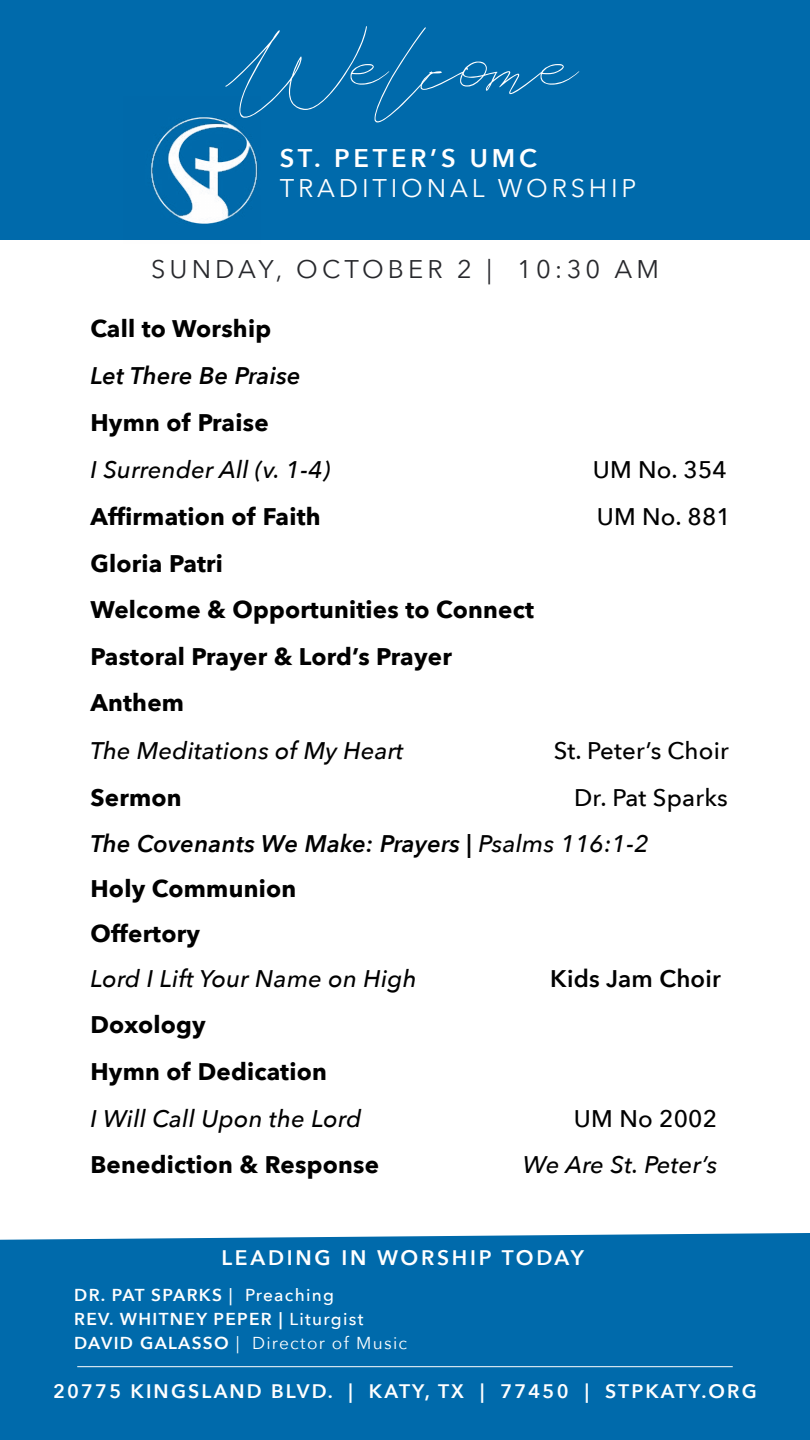
<style>
.page{position:relative;width:810px;height:1440px;background:#fff}
.page>*{position:absolute;margin:0;border:0;box-sizing:border-box;transform-origin:0 0}
.t1{font:96.75px "Astina";color:#fff}
.t2{font:25.5px "Avenir Next";letter-spacing:.16em;color:#27282c}
.t3{font:25.5px "Avenir Next";letter-spacing:.15em;color:#fff}
.t4{font:600 25.5px "Avenir Next";letter-spacing:.15em;color:#fff}
.t5{font:700 24px/46.5px "Avenir Next";letter-spacing:.01em;color:#000}
.t6{font:italic 500 24px "Avenir Next";letter-spacing:.01em;color:#000}
.t7{font:italic 600 24px/45.2px "Avenir Next";letter-spacing:.01em;color:#000}
.t8{font:500 24px "Avenir Next";letter-spacing:.01em;color:#000}
.t9{font:600 24px "Avenir Next";letter-spacing:.01em;color:#000}
.t10{font:600 21px "Avenir Next";letter-spacing:.13em;color:#fff}
.t11{font:600 19.5px "Avenir Next";letter-spacing:.11em;color:#fff}
.t12{font:600 17.25px/24px "Avenir Next";letter-spacing:.075em;color:#fff}
.s1{font-weight:500;font-style:normal}
.s2{font-weight:500}
.s3{font-weight:700;font-style:normal}
.s4{font-weight:400}
</style>
<div class="page">
<div style="left:0;top:0;width:810px;height:240px;background:#006aab"></div>
<div style="left:0;top:1233px;width:810px;height:207px;background:#006aab"></div>
<img style="left:150px;top:117px;width:108px;height:107px">
<hr style="left:77px;top:1366px;width:656px;height:1px;background:#fff">
<h1 class="t1" style="left:225px;top:14px;width:361px">Welcome</h1>
<p class="t4" style="left:280px;top:136px;width:259px">ST. PETER’S UMC</p>
<p class="t3" style="left:280px;top:167px;width:358px">TRADITIONAL WORSHIP</p>
<p class="t2" style="left:151px;top:248px;width:509px">SUNDAY, OCTOBER 2 | 10:30 AM</p>
<p class="t5" style="left:90px;top:305px;width:182px">Call to Worship</p>
<p class="t7" style="left:90px;top:352px;width:212px">Let There Be Praise</p>
<p class="t5" style="left:90px;top:399px;width:180px">Hymn of Praise</p>
<p class="t6" style="left:90px;top:449px;width:242px">I Surrender All (v. 1-4)</p>
<p class="t8" style="left:593px;top:449px;width:136px">UM No. 354</p>
<p class="t5" style="left:90px;top:493px;width:232px">Affirmation of Faith</p>
<p class="t8" style="left:597px;top:497px;width:136px">UM No. 881</p>
<p class="t5" style="left:90px;top:540px;width:445px">Gloria Patri<br>Welcome &amp; Opportunities to Connect<br>Pastoral Prayer &amp; Lord’s Prayer<br>Anthem</p>
<p class="t6" style="left:90px;top:730px;width:315px">The Meditations of My Heart</p>
<p class="t8" style="left:554px;top:730px;width:177px">St. Peter’s Choir</p>
<p class="t5" style="left:90px;top:774px;width:93px">Sermon</p>
<p class="t7" style="left:90px;top:774px;width:639px;text-indent:484px"><span class="s1">Dr. Pat Sparks<br></span>The Covenants We Make: Prayers | <span class="s2">Psalms 116:1-2<br></span><span class="s3">Holy Communion<br>Offertory</span></p>
<p class="t6" style="left:90px;top:958px;width:328px">Lord I Lift Your Name on High</p>
<p class="t9" style="left:550px;top:958px;width:172px">Kids Jam Choir</p>
<p class="t5" style="left:90px;top:1001px;width:238px">Doxology<br>Hymn of Dedication</p>
<p class="t6" style="left:90px;top:1098px;width:273px">I Will Call Upon the Lord</p>
<p class="t8" style="left:574px;top:1098px;width:145px">UM No 2002</p>
<p class="t5" style="left:90px;top:1141px;width:290px">Benediction &amp; Response</p>
<p class="t6" style="left:523px;top:1145px;width:196px">We Are St. Peter’s</p>
<p class="t10" style="left:221px;top:1240px;width:364px">LEADING IN WORSHIP TODAY</p>
<p class="t12" style="left:74px;top:1283px;width:335px">DR. PAT SPARKS <span class="s2">| Preaching<br></span>REV. WHITNEY PEPER | <span class="s2">Liturgist<br></span>DAVID GALASSO <span class="s4">| Director of Music</span></p>
<p class="t11" style="left:53px;top:1374px;width:705px">20775 KINGSLAND BLVD. | KATY, TX | 77450 | STPKATY.ORG</p>
</div>
